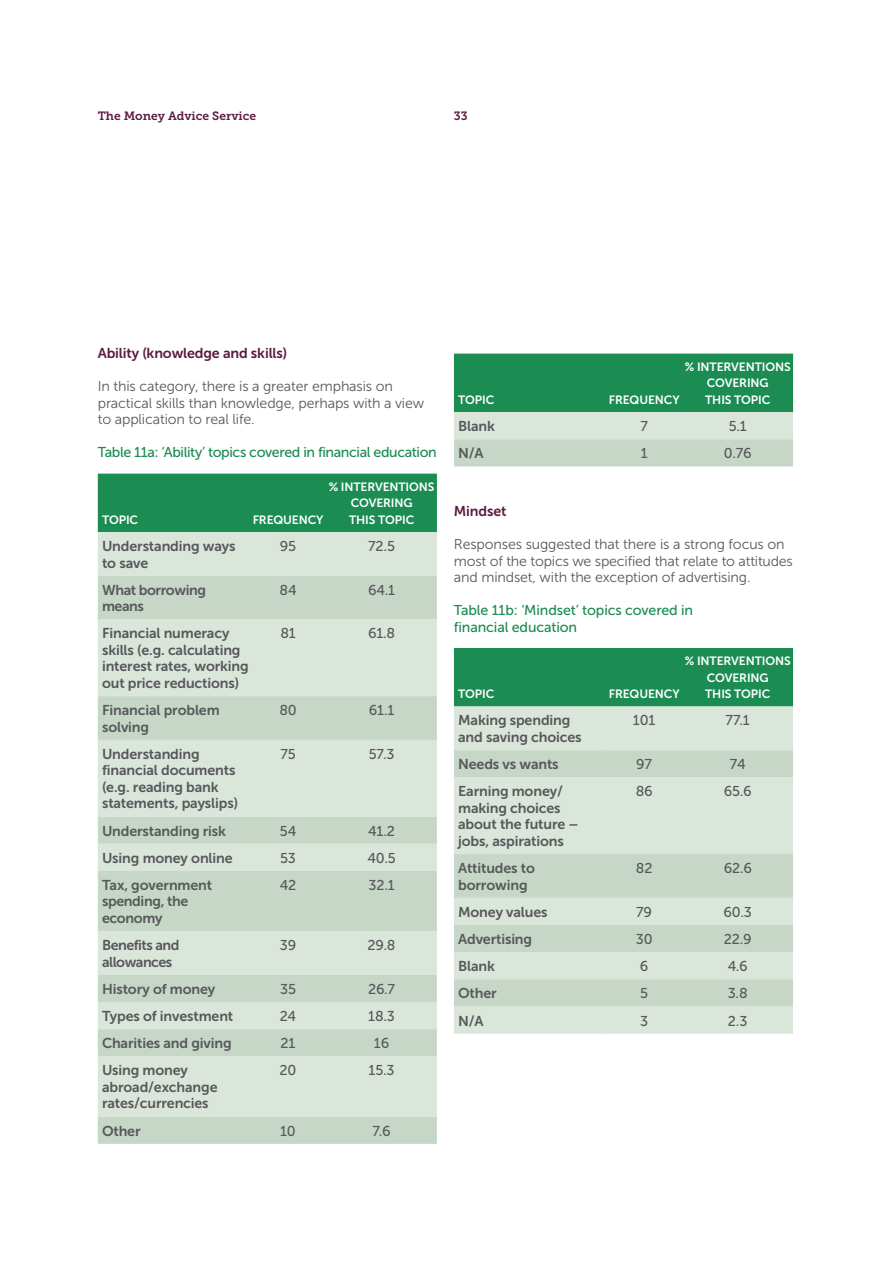
<style>
.page{position:relative;width:893px;height:1263px;background:#fff}
.page>*{position:absolute;margin:0;border:0;box-sizing:border-box;transform-origin:0 0}
._04_Table_Col_1{font:14.25px/16.5px "Museo Sans 700";letter-spacing:-.01em;color:#57585a}
._02_Body_Copy_9_5_11{font:14.25px/16.5px "Museo Sans 300";letter-spacing:-.01em;color:#57585a}
._04_Table_Col_2{font:14.25px "Museo Sans 500";letter-spacing:-.01em;color:#57585a}
._02_Body_Sub_Header{font:14.25px/16.5px "Museo Sans 500";letter-spacing:-.025em;color:#1b8c52}
._02_Body_Header_9_5{font:14.25px "Museo Sans 700";letter-spacing:-.01em;color:#5c1b41}
._04_Table_Col_1-2{font:14.25px/16.5px "Museo Sans 700";letter-spacing:-.035em;color:#57585a}
._04_Table_Col_1-3{font:14.25px/16.5px "Museo Sans 700";letter-spacing:-.03em;color:#57585a}
._04_Table_Header_Cen{font:12px/16.5px "Museo Sans 700";letter-spacing:-.01em;color:#fff;text-align:center}
.t1{font:12px "Museo Slab 700";color:#5c1b41}
._04_Table_Header_Lef{font:12px "Museo Sans 700";letter-spacing:-.01em;color:#fff}
</style>
<div class="page">
<div style="left:98px;top:474px;width:339px;height:58px;background:#1b8c52"></div>
<div style="left:98px;top:532px;width:339px;height:44px;background:#dbe6db"></div>
<svg style="left:98px;top:576px;width:339px;height:568px;background:#d1dfd2"></svg>
<svg style="left:454px;top:354px;width:339px;height:112px;background:#72b38f"></svg>
<div style="left:454px;top:648px;width:339px;height:58px;background:#1b8c52"></div>
<div style="left:454px;top:706px;width:339px;height:328px;background:#dbe6db"></div>
<svg style="left:454px;top:750px;width:339px;height:256px;background:#d0ded1"></svg>
<p class="t1" style="left:98px;top:109px;width:160px">The Money Advice Service</p>
<p class="t1" style="left:454px;top:109px;width:15px">33</p>
<p class="_02_Body_Header_9_5" style="left:98px;top:345px;width:191px">Ability (knowledge and skills)</p>
<p class="_02_Body_Copy_9_5_11" style="left:98px;top:378px;width:328px">In this category, there is a greater emphasis on practical skills than knowledge, perhaps with a view to application to real life.</p>
<p class="_02_Body_Sub_Header" style="left:98px;top:444px;width:341px">Table 11a: ‘Ability’ topics covered in financial education</p>
<p class="_04_Table_Header_Cen" style="left:329px;top:478px;width:107px">% INTERVENTIONS<br>COVERING<br>THIS TOPIC</p>
<p class="_04_Table_Header_Lef" style="left:102px;top:513px;width:38px">TOPIC</p>
<p class="_04_Table_Header_Cen" style="left:253px;top:511px;width:72px">FREQUENCY</p>
<p class="_04_Table_Col_1" style="left:102px;top:538px;width:135px">Understanding ways to save</p>
<p class="_04_Table_Col_2" style="left:280px;top:538px;width:18px">95</p>
<p class="_04_Table_Col_2" style="left:368px;top:538px;width:28px">72.5</p>
<p class="_04_Table_Col_1-3" style="left:102px;top:581px;width:105px">What borrowing means</p>
<p class="_04_Table_Col_2" style="left:279px;top:582px;width:19px">84</p>
<p class="_04_Table_Col_2" style="left:368px;top:582px;width:29px">64.1</p>
<p class="_04_Table_Col_1" style="left:102px;top:625px;width:148px">Financial numeracy skills (e.g. calculating interest rates, working out price reductions)</p>
<p class="_04_Table_Col_2" style="left:280px;top:626px;width:17px">81</p>
<p class="_04_Table_Col_2" style="left:368px;top:626px;width:29px">61.8</p>
<p class="_04_Table_Col_1" style="left:102px;top:702px;width:119px">Financial problem solving</p>
<p class="_04_Table_Col_2" style="left:279px;top:702px;width:19px">80</p>
<p class="_04_Table_Col_2" style="left:369px;top:702px;width:27px">61.1</p>
<p class="_04_Table_Col_1" style="left:102px;top:746px;width:138px">Understanding financial documents (e.g. reading bank statements, payslips)</p>
<p class="_04_Table_Col_2" style="left:280px;top:746px;width:17px">75</p>
<p class="_04_Table_Col_2" style="left:369px;top:746px;width:27px">57.3</p>
<p class="_04_Table_Col_1" style="left:102px;top:822px;width:126px">Understanding risk</p>
<p class="_04_Table_Col_2" style="left:280px;top:823px;width:18px">54</p>
<p class="_04_Table_Col_2" style="left:368px;top:823px;width:28px">41.2</p>
<p class="_04_Table_Col_1" style="left:102px;top:849px;width:132px">Using money online</p>
<p class="_04_Table_Col_2" style="left:280px;top:850px;width:17px">53</p>
<p class="_04_Table_Col_2" style="left:367px;top:850px;width:30px">40.5</p>
<p class="_04_Table_Col_1" style="left:102px;top:877px;width:112px">Tax, government spending, the economy</p>
<p class="_04_Table_Col_2" style="left:280px;top:877px;width:18px">42</p>
<p class="_04_Table_Col_2" style="left:368px;top:877px;width:28px">32.1</p>
<p class="_04_Table_Col_1-2" style="left:102px;top:937px;width:79px">Benefits and allowances</p>
<p class="_04_Table_Col_2" style="left:280px;top:937px;width:18px">39</p>
<p class="_04_Table_Col_2" style="left:368px;top:937px;width:30px">29.8</p>
<p class="_04_Table_Col_1" style="left:102px;top:981px;width:115px">History of money</p>
<p class="_04_Table_Col_2" style="left:280px;top:981px;width:17px">35</p>
<p class="_04_Table_Col_2" style="left:368px;top:981px;width:29px">26.7</p>
<p class="_04_Table_Col_1" style="left:102px;top:1008px;width:133px">Types of investment</p>
<p class="_04_Table_Col_2" style="left:280px;top:1008px;width:18px">24</p>
<p class="_04_Table_Col_2" style="left:368px;top:1008px;width:28px">18.3</p>
<p class="_04_Table_Col_1" style="left:102px;top:1035px;width:131px">Charities and giving</p>
<p class="_04_Table_Col_2" style="left:281px;top:1035px;width:16px">21</p>
<p class="_04_Table_Col_2" style="left:374px;top:1035px;width:17px">16</p>
<p class="_04_Table_Col_1" style="left:102px;top:1062px;width:117px">Using money abroad/exchange rates/currencies</p>
<p class="_04_Table_Col_2" style="left:280px;top:1063px;width:18px">20</p>
<p class="_04_Table_Col_2" style="left:368px;top:1063px;width:28px">15.3</p>
<p class="_04_Table_Col_1" style="left:102px;top:1122px;width:40px">Other</p>
<p class="_04_Table_Col_2" style="left:280px;top:1123px;width:17px">10</p>
<p class="_04_Table_Col_2" style="left:372px;top:1123px;width:20px">7.6</p>
<p class="_04_Table_Header_Cen" style="left:685px;top:358px;width:107px">% INTERVENTIONS<br>COVERING<br>THIS TOPIC</p>
<p class="_04_Table_Header_Lef" style="left:458px;top:393px;width:38px">TOPIC</p>
<p class="_04_Table_Header_Cen" style="left:609px;top:391px;width:72px">FREQUENCY</p>
<p class="_04_Table_Col_1" style="left:458px;top:418px;width:38px">Blank</p>
<p class="_04_Table_Col_2" style="left:640px;top:418px;width:9px">7</p>
<p class="_04_Table_Col_2" style="left:729px;top:418px;width:20px">5.1</p>
<p class="_04_Table_Col_1" style="left:458px;top:445px;width:27px">N/A</p>
<p class="_04_Table_Col_2" style="left:641px;top:445px;width:8px">1</p>
<p class="_04_Table_Col_2" style="left:724px;top:445px;width:29px">0.76</p>
<p class="_02_Body_Header_9_5" style="left:454px;top:503px;width:54px">Mindset</p>
<p class="_02_Body_Copy_9_5_11" style="left:454px;top:536px;width:341px">Responses suggested that there is a strong focus on most of the topics we specified that relate to attitudes and mindset, with the exception of advertising.</p>
<p class="_02_Body_Sub_Header" style="left:454px;top:602px;width:241px">Table 11b: ‘Mindset’ topics covered in financial education</p>
<p class="_04_Table_Header_Cen" style="left:685px;top:653px;width:107px">% INTERVENTIONS<br>COVERING<br>THIS TOPIC</p>
<p class="_04_Table_Header_Lef" style="left:458px;top:687px;width:38px">TOPIC</p>
<p class="_04_Table_Header_Cen" style="left:609px;top:686px;width:72px">FREQUENCY</p>
<p class="_04_Table_Col_1" style="left:458px;top:712px;width:125px">Making spending and saving choices</p>
<p class="_04_Table_Col_2" style="left:633px;top:713px;width:24px">101</p>
<p class="_04_Table_Col_2" style="left:726px;top:713px;width:26px">77.1</p>
<p class="_04_Table_Col_1" style="left:458px;top:756px;width:102px">Needs vs wants</p>
<p class="_04_Table_Col_2" style="left:636px;top:756px;width:17px">97</p>
<p class="_04_Table_Col_2" style="left:730px;top:756px;width:17px">74</p>
<p class="_04_Table_Col_1" style="left:458px;top:783px;width:122px">Earning money/ making choices about the future – jobs, aspirations</p>
<p class="_04_Table_Col_2" style="left:636px;top:784px;width:19px">86</p>
<p class="_04_Table_Col_2" style="left:724px;top:784px;width:29px">65.6</p>
<p class="_04_Table_Col_1" style="left:458px;top:860px;width:78px">Attitudes to borrowing</p>
<p class="_04_Table_Col_2" style="left:636px;top:860px;width:18px">82</p>
<p class="_04_Table_Col_2" style="left:724px;top:860px;width:30px">62.6</p>
<p class="_04_Table_Col_1" style="left:458px;top:903px;width:91px">Money values</p>
<p class="_04_Table_Col_2" style="left:636px;top:904px;width:17px">79</p>
<p class="_04_Table_Col_2" style="left:723px;top:904px;width:30px">60.3</p>
<p class="_04_Table_Col_1" style="left:458px;top:931px;width:76px">Advertising</p>
<p class="_04_Table_Col_2" style="left:636px;top:931px;width:18px">30</p>
<p class="_04_Table_Col_2" style="left:724px;top:931px;width:29px">22.9</p>
<p class="_04_Table_Col_1" style="left:458px;top:958px;width:38px">Blank</p>
<p class="_04_Table_Col_2" style="left:640px;top:958px;width:10px">6</p>
<p class="_04_Table_Col_2" style="left:728px;top:958px;width:21px">4.6</p>
<p class="_04_Table_Col_1" style="left:458px;top:985px;width:40px">Other</p>
<p class="_04_Table_Col_2" style="left:640px;top:985px;width:10px">5</p>
<p class="_04_Table_Col_2" style="left:728px;top:985px;width:21px">3.8</p>
<p class="_04_Table_Col_1" style="left:458px;top:1012px;width:27px">N/A</p>
<p class="_04_Table_Col_2" style="left:640px;top:1013px;width:10px">3</p>
<p class="_04_Table_Col_2" style="left:728px;top:1013px;width:21px">2.3</p>
</div>
